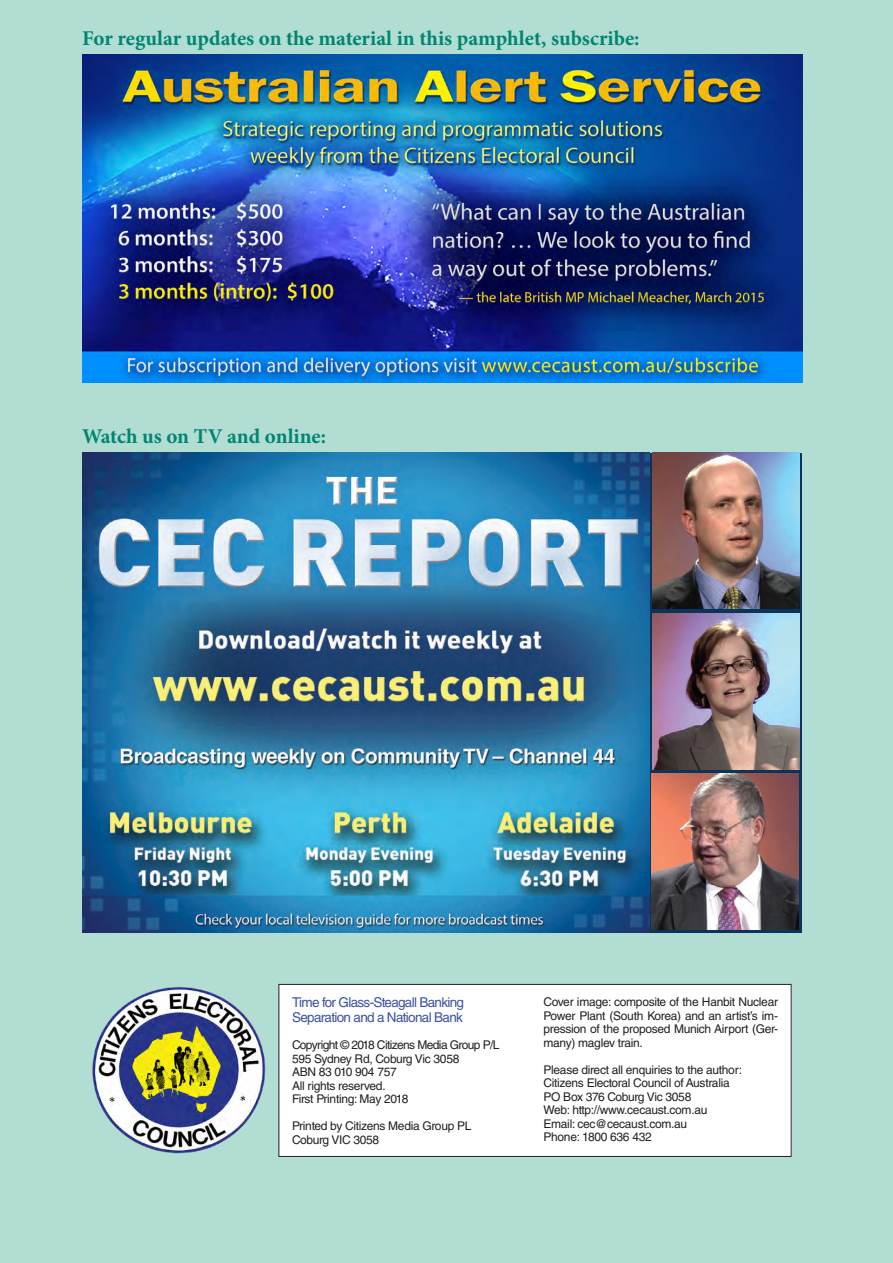
<style>
.page{position:relative;width:893px;height:1263px;background:#b1ddd3}
.page>*{position:absolute;margin:0;border:0;box-sizing:border-box;transform-origin:0 0}
.t1{font:700 21px "Minion Pro";color:#00856f}
.t2{font:13.5px/15px "Helvetica LT Std";letter-spacing:-.05em;color:#3b51a3}
.t3{font:12px/13.5px "Helvetica LT Std";letter-spacing:-.025em;color:#231f20}
</style>
<div class="page">
<div style="left:279px;top:984px;width:512px;height:172px;background:#fff"></div>
<div style="left:278px;top:984px;width:513px;height:173px;border:1px solid #231f20"></div>
<img style="left:82px;top:453px;width:568px;height:480px">
<svg style="left:650px;top:453px;width:152px;height:479px;background:#264463"></svg>
<img style="left:652px;top:453px;width:147px;height:156px">
<img style="left:652px;top:613px;width:147px;height:156px">
<img style="left:652px;top:774px;width:147px;height:156px">
<img style="left:82px;top:55px;width:720px;height:328px">
<img style="left:92px;top:987px;width:174px;height:167px">
<h1 class="t1" style="left:82px;top:23px;width:559px">For regular updates on the material in this pamphlet, subscribe:</h1>
<h1 class="t1" style="left:82px;top:422px;width:245px">Watch us on TV and online:</h1>
<p class="t2" style="left:292px;top:995px;width:174px">Time for Glass-Steagall Banking<br>Separation and a National Bank</p>
<p class="t3" style="left:292px;top:1038px;width:209px">Copyright © 2018 Citizens Media Group P/L<br>595 Sydney Rd, Coburg Vic 3058<br>ABN 83 010 904 757<br>All rights reserved.<br>First Printing: May 2018</p>
<p class="t3" style="left:292px;top:1119px;width:181px">Printed by Citizens Media Group PL<br>Coburg VIC 3058</p>
<p class="t3" style="left:543px;top:995px;width:236px;text-align:justify">Cover image: composite of the Hanbit Nuclear Power Plant (South Korea) and an artist’s im&shy;pression of the proposed Munich Airport (Ger&shy;many) maglev train.</p>
<p class="t3" style="left:543px;top:1063px;width:200px">Please direct all enquiries to the author:<br>Citizens Electoral Council of Australia<br>PO Box 376 Coburg Vic 3058<br>Web: http://www.cecaust.com.au<br>Email: cec@cecaust.com.au<br>Phone: 1800 636 432</p>
</div>
